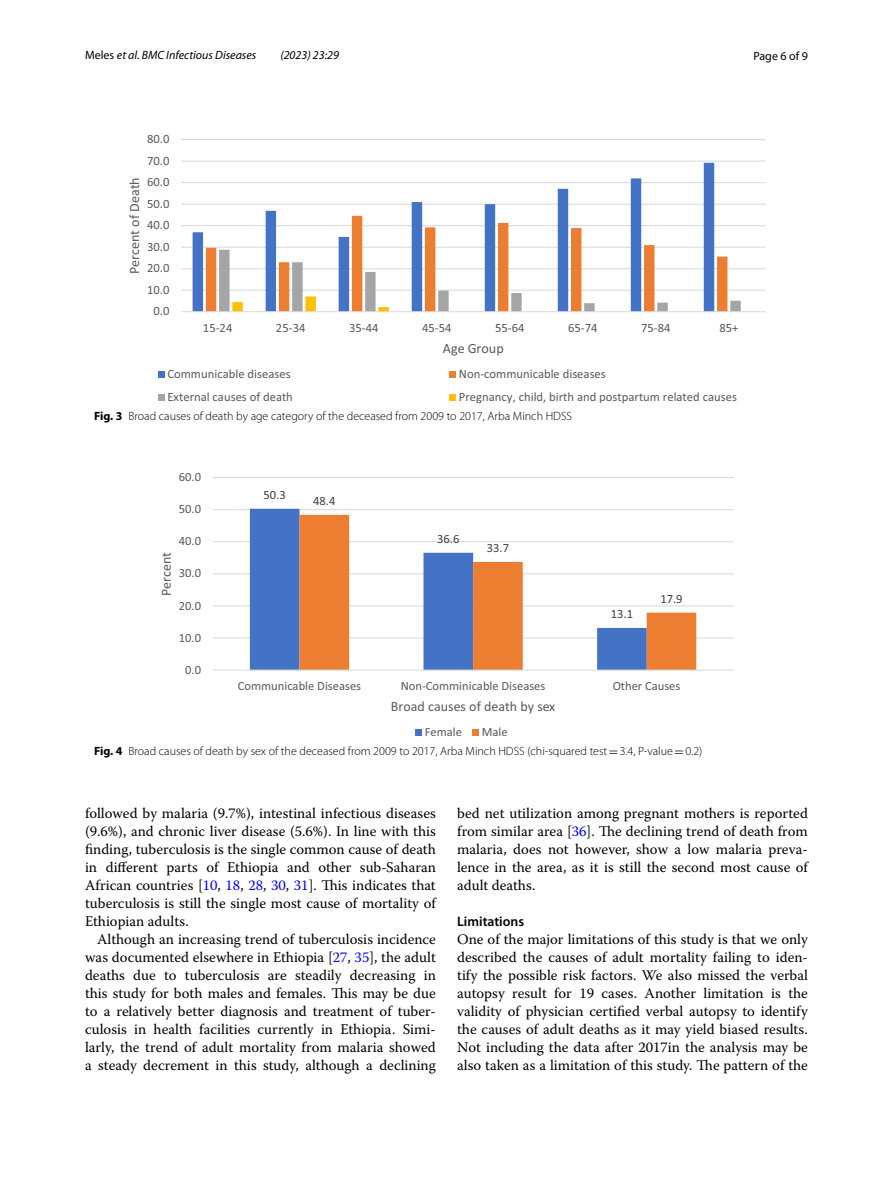
<style>
.page{position:relative;width:893px;height:1187px;background:#fff}
.page>*{position:absolute;margin:0;border:0;box-sizing:border-box;transform-origin:0 0}
.t1{font:14.7px/18px "Warnock Pro";color:#000;text-align:justify}
.t2{font:14.1px "Calibri 3";color:#595959}
.t3{font:13.95px "Calibri 4";color:#595959}
.t4{font:600 13.8px "Myriad Pro";color:#000}
.t5{font:12.6px "Calibri 3";color:#595959}
.t6{font:12.6px "Calibri 4";color:#595959}
.t7{font:12.6px "Calibri 4";color:#404040}
.t8{font:300 12px "Myriad Pro";color:#000}
.t9{font:italic 12px "Myriad Pro";color:#000}
.t10{font:12px "Myriad Pro";color:#000}
.s1{font-style:normal}
.s2{font-weight:700}
.s3{font-family:"MTSY";font-weight:400}
.s4{color:#00f}
</style>
<div class="page">
<hr style="left:181px;top:289px;width:584px;height:2px;background:#d9d9d9">
<hr style="left:181px;top:268px;width:584px;height:1px;background:#d9d9d9">
<hr style="left:181px;top:247px;width:584px;height:1px;background:#d9d9d9">
<hr style="left:181px;top:225px;width:584px;height:1px;background:#d9d9d9">
<hr style="left:181px;top:204px;width:584px;height:1px;background:#d9d9d9">
<hr style="left:181px;top:182px;width:584px;height:1px;background:#d9d9d9">
<hr style="left:181px;top:160px;width:584px;height:2px;background:#d9d9d9">
<hr style="left:181px;top:139px;width:584px;height:1px;background:#d9d9d9">
<svg style="left:193px;top:163px;width:521px;height:148px"></svg>
<svg style="left:206px;top:216px;width:521px;height:95px"></svg>
<svg style="left:219px;top:250px;width:522px;height:61px"></svg>
<hr style="left:181px;top:311px;width:584px;height:1px;background:#d9d9d9">
<div style="left:158px;top:370px;width:6px;height:7px;background:#4472c4"></div>
<div style="left:449px;top:370px;width:7px;height:7px;background:#ed7d31"></div>
<div style="left:158px;top:394px;width:6px;height:7px;background:#a5a5a5"></div>
<div style="left:449px;top:394px;width:7px;height:7px;background:#ffc000"></div>
<hr style="left:213px;top:637px;width:520px;height:1px;background:#d9d9d9">
<hr style="left:213px;top:605px;width:520px;height:1px;background:#d9d9d9">
<hr style="left:213px;top:573px;width:520px;height:1px;background:#d9d9d9">
<hr style="left:213px;top:541px;width:520px;height:1px;background:#d9d9d9">
<hr style="left:213px;top:509px;width:520px;height:1px;background:#d9d9d9">
<hr style="left:213px;top:477px;width:520px;height:1px;background:#d9d9d9">
<svg style="left:250px;top:508px;width:99px;height:161px;background:#5079c4"></svg>
<svg style="left:300px;top:515px;width:396px;height:154px"></svg>
<hr style="left:213px;top:669px;width:520px;height:1px;background:#d9d9d9">
<div style="left:415px;top:729px;width:7px;height:6px;background:#4472c4"></div>
<div style="left:472px;top:729px;width:7px;height:6px;background:#ed7d31"></div>
<p class="t9" style="left:85px;top:48px;width:173px"><span class="s1">Meles</span> et al. BMC Infectious Diseases</p>
<p class="t9" style="left:280px;top:48px;width:60px">(2023) 23:29</p>
<p class="t10" style="left:753px;top:48px;width:56px">Page 6 of 9</p>
<p class="t5" style="left:147px;top:131px;width:24px">80.0</p>
<p class="t2" style="left:125px;top:274px;width:98px;rotate:-90deg">Percent of Death</p>
<p class="t5" style="left:147px;top:153px;width:24px">70.0</p>
<p class="t5" style="left:147px;top:174px;width:24px">60.0</p>
<p class="t5" style="left:147px;top:196px;width:24px">50.0</p>
<p class="t5" style="left:147px;top:217px;width:24px">40.0</p>
<p class="t5" style="left:147px;top:239px;width:24px">30.0</p>
<p class="t5" style="left:147px;top:260px;width:24px">20.0</p>
<p class="t5" style="left:147px;top:282px;width:24px">10.0</p>
<p class="t5" style="left:153px;top:303px;width:18px">0.0</p>
<p class="t5" style="left:203px;top:320px;width:31px">15-24</p>
<p class="t5" style="left:276px;top:320px;width:31px">25-34</p>
<p class="t5" style="left:349px;top:320px;width:31px">35-44</p>
<p class="t5" style="left:422px;top:320px;width:31px">45-54</p>
<p class="t5" style="left:495px;top:320px;width:31px">55-64</p>
<p class="t5" style="left:568px;top:320px;width:31px">65-74</p>
<p class="t5" style="left:641px;top:320px;width:31px">75-84</p>
<p class="t5" style="left:719px;top:320px;width:21px">85+</p>
<p class="t2" style="left:443px;top:339px;width:62px">Age Group</p>
<p class="t5" style="left:167px;top:365px;width:125px">Communicable diseases</p>
<p class="t5" style="left:459px;top:365px;width:148px">Non-communicable diseases</p>
<p class="t5" style="left:167px;top:389px;width:127px">External causes of death</p>
<p class="t5" style="left:459px;top:389px;width:280px">Pregnancy, child, birth and postpartum related causes</p>
<p class="t8" style="left:94px;top:410px;width:480px"><span class="s2">Fig. 3</span> Broad causes of death by age category of the deceased from 2009 to 2017, Arba Minch HDSS</p>
<p class="t6" style="left:179px;top:469px;width:24px">60.0</p>
<p class="t6" style="left:179px;top:501px;width:24px">50.0</p>
<p class="t3" style="left:157px;top:596px;width:46px;rotate:-90deg">Percent</p>
<p class="t6" style="left:179px;top:533px;width:24px">40.0</p>
<p class="t6" style="left:179px;top:565px;width:24px">30.0</p>
<p class="t6" style="left:179px;top:597px;width:24px">20.0</p>
<p class="t6" style="left:179px;top:629px;width:24px">10.0</p>
<p class="t6" style="left:185px;top:661px;width:17px">0.0</p>
<p class="t7" style="left:264px;top:487px;width:24px">50.3</p>
<p class="t7" style="left:313px;top:493px;width:24px">48.4</p>
<p class="t7" style="left:437px;top:531px;width:24px">36.6</p>
<p class="t7" style="left:487px;top:540px;width:24px">33.7</p>
<p class="t7" style="left:611px;top:606px;width:24px">13.1</p>
<p class="t7" style="left:660px;top:590px;width:24px">17.9</p>
<p class="t6" style="left:238px;top:678px;width:125px">Communicable Diseases</p>
<p class="t6" style="left:401px;top:678px;width:146px">Non-Comminicable Diseases</p>
<p class="t6" style="left:613px;top:678px;width:69px">Other Causes</p>
<p class="t3" style="left:391px;top:697px;width:166px">Broad causes of death by sex</p>
<p class="t6" style="left:425px;top:723px;width:39px">Female</p>
<p class="t6" style="left:482px;top:723px;width:27px">Male</p>
<p class="t8" style="left:94px;top:744px;width:610px"><span class="s2">Fig. 4</span> Broad causes of death by sex of the deceased from 2009 to 2017, Arba Minch HDSS (chi-squared test<span class="s3">=</span>3.4, P-value<span class="s3">=</span>0.2)</p>
<p class="t1" style="left:85px;top:804px;width:352px">followed by malaria (9.7%), intestinal infectious diseases (9.6%), and chronic liver disease (5.6%). In line with this finding, tuberculosis is the single common cause of death in different parts of Ethiopia and other sub-Saharan African countries [<span class="s4">10</span>, <span class="s4">18</span>, <span class="s4">28</span>, <span class="s4">30</span>, <span class="s4">31</span>]. This indicates that tuberculosis is still the single most cause of mortality of Ethiopian adults.</p>
<p class="t1" style="left:85px;top:930px;width:352px;text-indent:12px">Although an increasing trend of tuberculosis incidence was documented elsewhere in Ethiopia [<span class="s4">27</span>, <span class="s4">35</span>], the adult deaths due to tuberculosis are steadily decreasing in this study for both males and females. This may be due to a relatively better diagnosis and treatment of tuber&shy;culosis in health facilities currently in Ethiopia. Simi&shy;larly, the trend of adult mortality from malaria showed a steady decrement in this study, although a declining</p>
<p class="t1" style="left:457px;top:804px;width:352px">bed net utilization among pregnant mothers is reported from similar area [<span class="s4">36</span>]. The declining trend of death from malaria, does not however, show a low malaria preva&shy;lence in the area, as it is still the second most cause of adult deaths.</p>
<p class="t4" style="left:457px;top:912px;width:69px">Limitations</p>
<p class="t1" style="left:457px;top:930px;width:352px">One of the major limitations of this study is that we only described the causes of adult mortality failing to iden&shy;tify the possible risk factors. We also missed the verbal autopsy result for 19 cases. Another limitation is the validity of physician certified verbal autopsy to identify the causes of adult deaths as it may yield biased results.<br>Not including the data after 2017in the analysis may be also taken as a limitation of this study. The pattern of the</p>
</div>
